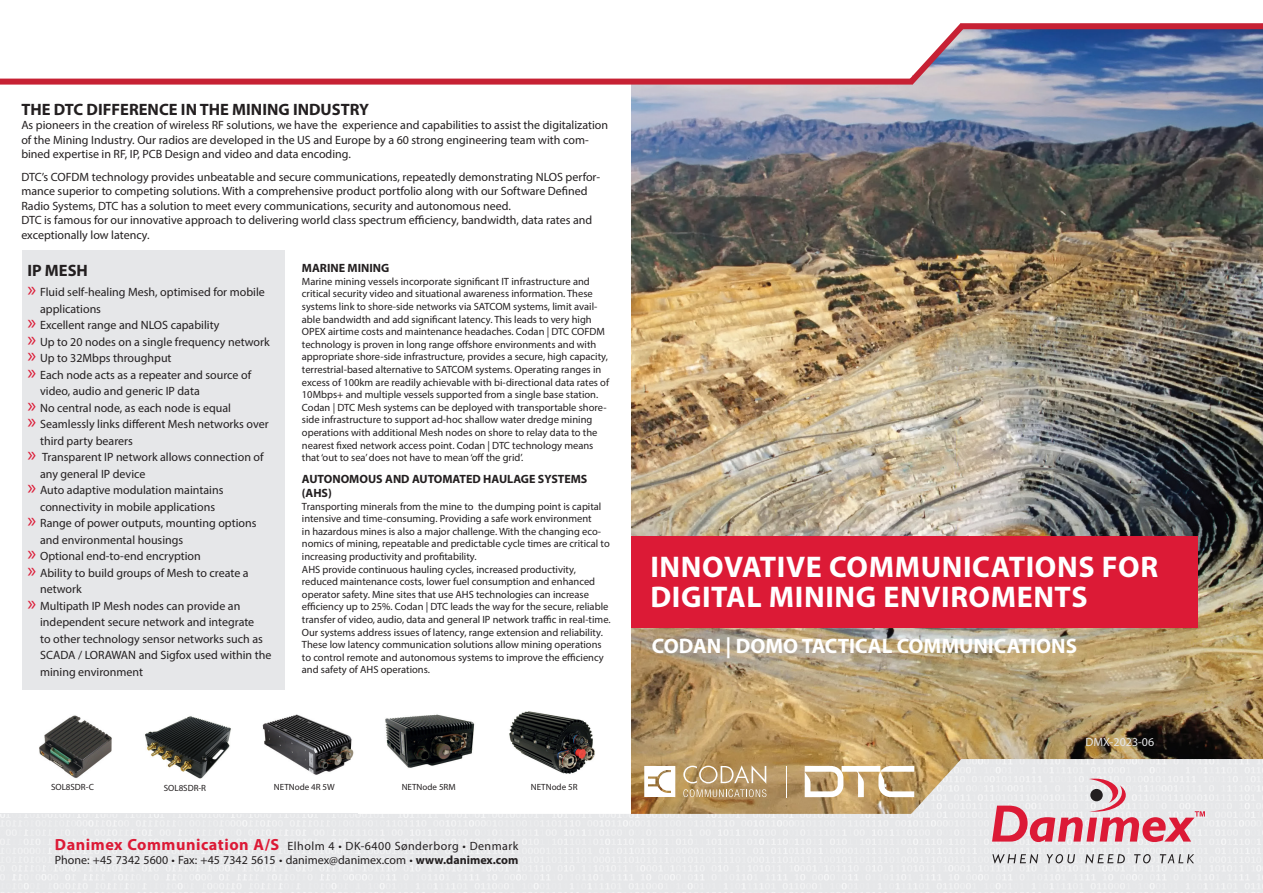
<style>
.page{position:relative;width:1263px;height:893px;background:#fff}
.page>*{position:absolute;margin:0;border:0;box-sizing:border-box;transform-origin:0 0}
.t1{font:700 30px/30px "Myriad Pro";letter-spacing:.02em;color:#fff}
.t2{font:700 21px "Myriad Pro";color:#fff}
.t3{font:700 16.5px "Myriad Pro";color:#231f20}
.t4{font:12px/16.5px "Myriad Pro";color:#231f20}
.t5{font:12px "Myriad Pro";letter-spacing:.04em;color:#231f20}
.t6{font:700 12px/14.4px "Myriad Pro";color:#231f20}
.t7{font:12px "Myriad Pro";color:#e6e7e9}
.t8{font:10.5px/12.6px "Myriad Pro";color:#231f20}
.t9{font:9px "Myriad Pro";color:#231f20}
.s1{font-size:21px;color:#dc1a36}
.s2{font-weight:700;font-size:16.2px;color:#dc1a36}
.s3{font-weight:700}
</style>
<div class="page">
<img style="left:631px;top:29px;width:632px;height:730px">
<div style="left:631px;top:536px;width:567px;height:91px;background:#dc1a36"></div>
<div style="left:22px;top:251px;width:263px;height:439px;background:#e6e7e9"></div>
<div style="left:568px;top:0;width:344px;height:81px;background:#fff"></div>
<svg style="left:357px;top:759px;width:906px;height:134px;fill:#e6e7e9"></svg>
<svg style="left:992px;top:854px;width:46px;height:9px"></svg>
<svg style="left:1047px;top:854px;width:28px;height:9px"></svg>
<svg style="left:1085px;top:854px;width:40px;height:9px"></svg>
<svg style="left:1134px;top:854px;width:17px;height:9px"></svg>
<svg style="left:1160px;top:854px;width:34px;height:9px"></svg>
<svg style="left:992px;top:777px;width:213px;height:65px;background:#e3b7bf"></svg>
<svg style="left:0;top:813px;width:357px;height:80px;background:#e8e9eb"></svg>
<div style="left:0;top:79px;width:913px;height:6px;background:#c72134"></div>
<svg style="left:877px;top:24px;width:94px;height:67px"></svg>
<div style="left:960px;top:23px;width:303px;height:6px;background:#c72134"></div>
<img style="left:145px;top:716px;width:86px;height:63px">
<img style="left:39px;top:715px;width:73px;height:63px">
<img style="left:379px;top:714px;width:103px;height:58px">
<img style="left:497px;top:711px;width:108px;height:67px">
<img style="left:262px;top:714px;width:97px;height:67px">
<p class="t3" style="left:21px;top:99px;width:349px">THE DTC DIFFERENCE IN THE MINING INDUSTRY</p>
<p class="t4" style="left:21px;top:118px;width:588px;line-height:14.4px">As pioneers in the creation of wireless RF solutions, we have the experience and capabilities to assist the digitalization of the Mining Industry. Our radios are developed in the US and Europe by a 60 strong engineering team with com&shy;bined expertise in RF, IP, PCB Design and video and data encoding.</p>
<p class="t4" style="left:21px;top:170px;width:580px;line-height:14.4px">DTC’s COFDM technology provides unbeatable and secure communications, repeatedly demonstrating NLOS perfor&shy;mance superior to competing solutions. With a comprehensive product portfolio along with our Software Defined<br>Radio Systems, DTC has a solution to meet every communications, security and autonomous need.</p>
<p class="t4" style="left:21px;top:213px;width:572px;line-height:14.4px">DTC is famous for our innovative approach to delivering world class spectrum efficiency, bandwidth, data rates and exceptionally low latency.</p>
<p class="t3" style="left:27px;top:259px;width:62px">IP MESH</p>
<p class="t4" style="left:40px;top:284px;width:226px;text-indent:-13px"><span class="s1">»</span> Fluid self-healing Mesh, optimised for mobile applications</p>
<p class="t4" style="left:27px;top:317px;width:194px"><span class="s1">»</span> Excellent range and NLOS capability</p>
<p class="t4" style="left:27px;top:333px;width:244px"><span class="s1">»</span> Up to 20 nodes on a single frequency network</p>
<p class="t4" style="left:27px;top:350px;width:146px"><span class="s1">»</span> Up to 32Mbps throughput</p>
<p class="t4" style="left:40px;top:366px;width:213px;text-indent:-13px"><span class="s1">»</span> Each node acts as a repeater and source of video, audio and generic IP data</p>
<p class="t4" style="left:27px;top:399px;width:205px"><span class="s1">»</span> No central node, as each node is equal</p>
<p class="t4" style="left:40px;top:416px;width:230px;text-indent:-13px"><span class="s1">»</span> Seamlessly links different Mesh networks over third party bearers</p>
<p class="t4" style="left:40px;top:449px;width:225px;text-indent:-13px"><span class="s1">»</span> Transparent IP network allows connection of any general IP device</p>
<p class="t4" style="left:27px;top:482px;width:198px;text-align:center"><span class="s1">»</span> Auto adaptive modulation maintains connectivity in mobile applications</p>
<p class="t4" style="left:40px;top:515px;width:218px;text-indent:-13px"><span class="s1">»</span> Range of power outputs, mounting options and environmental housings</p>
<p class="t4" style="left:27px;top:548px;width:175px"><span class="s1">»</span> Optional end-to-end encryption</p>
<p class="t4" style="left:40px;top:564px;width:210px;text-indent:-13px"><span class="s1">»</span> Ability to build groups of Mesh to create a network</p>
<p class="t4" style="left:40px;top:597px;width:233px;text-indent:-13px"><span class="s1">»</span> Multipath IP Mesh nodes can provide an independent secure network and integrate<br>to other technology sensor networks such as SCADA / LORAWAN and Sigfox used within the mining environment</p>
<p class="t6" style="left:302px;top:261px;width:89px">MARINE MINING</p>
<p class="t8" style="left:302px;top:275px;width:309px">Marine mining vessels incorporate significant IT infrastructure and critical security video and situational awareness information. These systems link to shore-side networks via SATCOM systems, limit avail&shy;able bandwidth and add significant latency. This leads to very high OPEX airtime costs and maintenance headaches. Codan | DTC COFDM technology is proven in long range offshore environments and with appropriate shore-side infrastructure, provides a secure, high capacity, terrestrial-based alternative to SATCOM systems. Operating ranges in excess of 100km are readily achievable with bi-directional data rates of 10Mbps+ and multiple vessels supported from a single base station.<br>Codan | DTC Mesh systems can be deployed with transportable shore&shy;side infrastructure to support ad-hoc shallow water dredge mining operations with additional Mesh nodes on shore to relay data to the nearest fixed network access point. Codan | DTC technology means that ‘out to sea’ does not have to mean ‘off the grid’.</p>
<p class="t6" style="left:302px;top:471px;width:287px">AUTONOMOUS AND AUTOMATED HAULAGE SYSTEMS (AHS)</p>
<p class="t8" style="left:302px;top:500px;width:309px">Transporting minerals from the mine to the dumping point is capital intensive and time-consuming. Providing a safe work environment<br>in hazardous mines is also a major challenge. With the changing eco&shy;nomics of mining, repeatable and predictable cycle times are critical to increasing productivity and profitability.</p>
<p class="t8" style="left:302px;top:563px;width:310px">AHS provide continuous hauling cycles, increased productivity, reduced maintenance costs, lower fuel consumption and enhanced operator safety. Mine sites that use AHS technologies can increase efficiency up to 25%. Codan | DTC leads the way for the secure, reliable transfer of video, audio, data and general IP network traffic in real-time.<br>Our systems address issues of latency, range extension and reliability.<br>These low latency communication solutions allow mining operations to control remote and autonomous systems to improve the efficiency and safety of AHS operations.</p>
<p class="t9" style="left:51px;top:782px;width:44px">SOL8SDR-C</p>
<p class="t9" style="left:164px;top:782px;width:44px">SOL8SDR-R</p>
<p class="t9" style="left:274px;top:782px;width:62px">NETNode 4R 5W</p>
<p class="t9" style="left:402px;top:782px;width:56px">NETNode 5RM</p>
<p class="t9" style="left:531px;top:781px;width:48px">NETNode 5R</p>
<p class="t5" style="left:55px;top:838px;width:465px"><span class="s2">Danimex Communication A/S</span> Elholm 4 • DK-6400 Sønderborg • Denmark</p>
<p class="t4" style="left:55px;top:851px;width:465px">Phone: +45 7342 5600 • Fax: +45 7342 5615 • danimex@danimex.com • <span class="s3">www.danimex.com</span></p>
<p class="t1" style="left:650px;top:551px;width:509px">INNOVATIVE COMMUNICATIONS FOR<br>DIGITAL MINING ENVIROMENTS</p>
<p class="t2" style="left:652px;top:632px;width:427px">CODAN | DOMO TACTICAL COMMUNICATIONS</p>
<p class="t7" style="left:1086px;top:735px;width:70px">DMX-2023-06</p>
</div>
